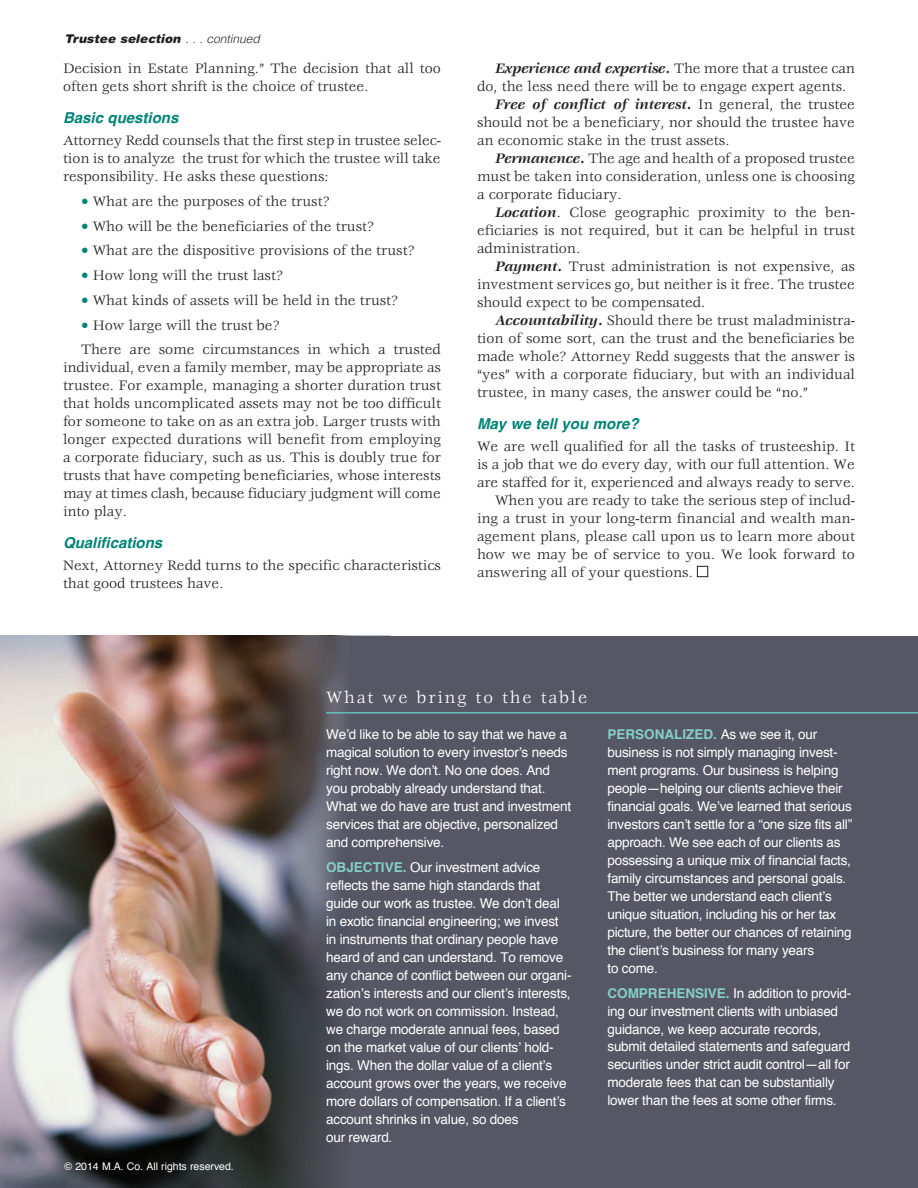
<style>
.page{position:relative;width:918px;height:1188px;background:#fff}
.page>*{position:absolute;margin:0;border:0;box-sizing:border-box;transform-origin:0 0}
.Box_Head{font:18px "Veljovic";letter-spacing:.1em;color:#fff}
.Body{font:15px/18px "Veljovic";color:#231f20;text-align:justify}
.Body_no_indent{font:15px/18px "Veljovic";color:#231f20;text-align:justify}
.bulleted_body{font:15px "Veljovic";color:#231f20}
.Color_subhead{font:italic 700 15px "Helvetica";color:#008376}
.box_text{font:13.5px/18px "Helvetica";letter-spacing:-.015em;color:#fff}
.t1{font:italic 900 12px "Helvetica Rounded";letter-spacing:.015em;color:#231f20}
.t2{font:10.5px "Helvetica";color:#fff}
.s1{font-family:"Helvetica";font-weight:300}
.s2{color:#008376}
.s3{font-weight:700;font-style:italic}
.s4{font-weight:700;color:#85cec5}
</style>
<div class="page">
<hr style="left:917px;top:0;width:1px;height:912px;background:#fffbd6">
<div style="left:697px;top:566px;width:11px;height:11px;border:1px solid #231f20"></div>
<img style="left:0;top:636px;width:164px;height:552px">
<svg style="left:164px;top:636px;width:754px;height:552px;background:#5a5861"></svg>
<hr style="left:326px;top:712px;width:592px;height:2px;background:#61c2b8">
<p class="t1" style="left:64px;top:31px;width:197px">Trustee selection <span class="s1">. . . continued</span></p>
<p class="Body" style="left:63px;top:60px;width:380px">Decision in Estate Planning.” The decision that all too often gets short shrift is the choice of trustee.</p>
<p class="Color_subhead" style="left:63px;top:105px;width:117px">Basic questions</p>
<p class="Body_no_indent" style="left:63px;top:132px;width:379px">Attorney Redd counsels that the first step in trustee selec&shy;tion is to analyze the trust for which the trustee will take responsibility. He asks these questions:</p>
<p class="bulleted_body" style="left:81px;top:193px;width:250px"><span class="s2">•</span> What are the purposes of the trust?</p>
<p class="bulleted_body" style="left:81px;top:218px;width:294px"><span class="s2">•</span> Who will be the beneficiaries of the trust?</p>
<p class="bulleted_body" style="left:81px;top:242px;width:335px"><span class="s2">•</span> What are the dispositive provisions of the trust?</p>
<p class="bulleted_body" style="left:81px;top:267px;width:203px"><span class="s2">•</span> How long will the trust last?</p>
<p class="bulleted_body" style="left:81px;top:292px;width:318px"><span class="s2">•</span> What kinds of assets will be held in the trust?</p>
<p class="bulleted_body" style="left:81px;top:317px;width:200px"><span class="s2">•</span> How large will the trust be?</p>
<p class="Body" style="left:63px;top:341px;width:380px;text-indent:18px">There are some circumstances in which a trusted individual, even a family member, may be appropriate as trustee. For example, managing a shorter duration trust that holds uncomplicated assets may not be too difficult for someone to take on as an extra job. Larger trusts with longer expected durations will benefit from employing a corporate fiduciary, such as us. This is doubly true for trusts that have competing beneficiaries, whose interests may at times clash, because fiduciary judgment will come into play.</p>
<p class="Color_subhead" style="left:63px;top:530px;width:101px">Qualifications</p>
<p class="Body_no_indent" style="left:63px;top:557px;width:379px">Next, Attorney Redd turns to the specific characteristics that good trustees have.</p>
<p class="Body" style="left:477px;top:60px;width:380px;text-indent:18px"><span class="s3">Experience and expertise.</span> The more that a trustee can do, the less need there will be to engage expert agents.</p>
<p class="Body" style="left:477px;top:96px;width:380px;text-indent:18px"><span class="s3">Free of conflict of interest.</span> In general, the trustee should not be a beneficiary, nor should the trustee have an economic stake in the trust assets.</p>
<p class="Body" style="left:477px;top:150px;width:380px;text-indent:18px"><span class="s3">Permanence.</span> The age and health of a proposed trustee must be taken into consideration, unless one is choosing a corporate fiduciary.</p>
<p class="Body" style="left:477px;top:204px;width:379px;text-indent:18px"><span class="s3">Location</span>. Close geographic proximity to the ben&shy;eficiaries is not required, but it can be helpful in trust administration.</p>
<p class="Body" style="left:477px;top:258px;width:380px;text-indent:18px"><span class="s3">Payment.</span> Trust administration is not expensive, as investment services go, but neither is it free. The trustee should expect to be compensated.</p>
<p class="Body" style="left:477px;top:312px;width:380px;text-indent:18px"><span class="s3">Accountability.</span> Should there be trust maladministra&shy;tion of some sort, can the trust and the beneficiaries be made whole? Attorney Redd suggests that the answer is “yes” with a corporate fiduciary, but with an individual trustee, in many cases, the answer could be “no.”</p>
<p class="Color_subhead" style="left:477px;top:411px;width:163px">May we tell you more?</p>
<p class="Body_no_indent" style="left:477px;top:438px;width:380px">We are well qualified for all the tasks of trusteeship. It is a job that we do every day, with our full attention. We are staffed for it, experienced and always ready to serve.</p>
<p class="Body" style="left:477px;top:492px;width:380px;text-indent:18px">When you are ready to take the serious step of includ&shy;ing a trust in your long-term financial and wealth man&shy;agement plans, please call upon us to learn more about how we may be of service to you. We look forward to answering all of your questions.</p>
<p class="t2" style="left:64px;top:1158px;width:171px">© 2014 M.A. Co. All rights reserved.</p>
<p class="Box_Head" style="left:326px;top:688px;width:263px">What we bring to the table</p>
<p class="box_text" style="left:326px;top:726px;width:243px">We’d like to be able to say that we have a magical solution to every investor’s needs right now. We don’t. No one does. And you probably already understand that.</p>
<p class="box_text" style="left:326px;top:798px;width:246px">What we do have are trust and investment services that are objective, personalized and comprehensive.</p>
<p class="box_text" style="left:326px;top:858px;width:247px"><span class="s4">OBJECTIVE.</span> Our investment advice reflects the same high standards that guide our work as trustee. We don’t deal in exotic financial engineering; we invest in instruments that ordinary people have heard of and can understand. To remove any chance of conflict between our organi&shy;zation’s interests and our client’s interests, we do not work on commission. Instead, we charge moderate annual fees, based on the market value of our clients’ hold&shy;ings. When the dollar value of a client’s account grows over the years, we receive more dollars of compensation. If a client’s account shrinks in value, so does<br>our reward.</p>
<p class="box_text" style="left:607px;top:725px;width:246px"><span class="s4">PERSONALIZED.</span> As we see it, our business is not simply managing invest&shy;ment programs. Our business is helping people—helping our clients achieve their financial goals. We’ve learned that serious investors can’t settle for a “one size fits all” approach. We see each of our clients as possessing a unique mix of financial facts, family circumstances and personal goals.<br>The better we understand each client’s unique situation, including his or her tax picture, the better our chances of retaining the client’s business for many years<br>to come.</p>
<p class="box_text" style="left:607px;top:984px;width:245px"><span class="s4">COMPREHENSIVE.</span> In addition to provid&shy;ing our investment clients with unbiased guidance, we keep accurate records, submit detailed statements and safeguard securities under strict audit control—all for moderate fees that can be substantially lower than the fees at some other firms.</p>
</div>
